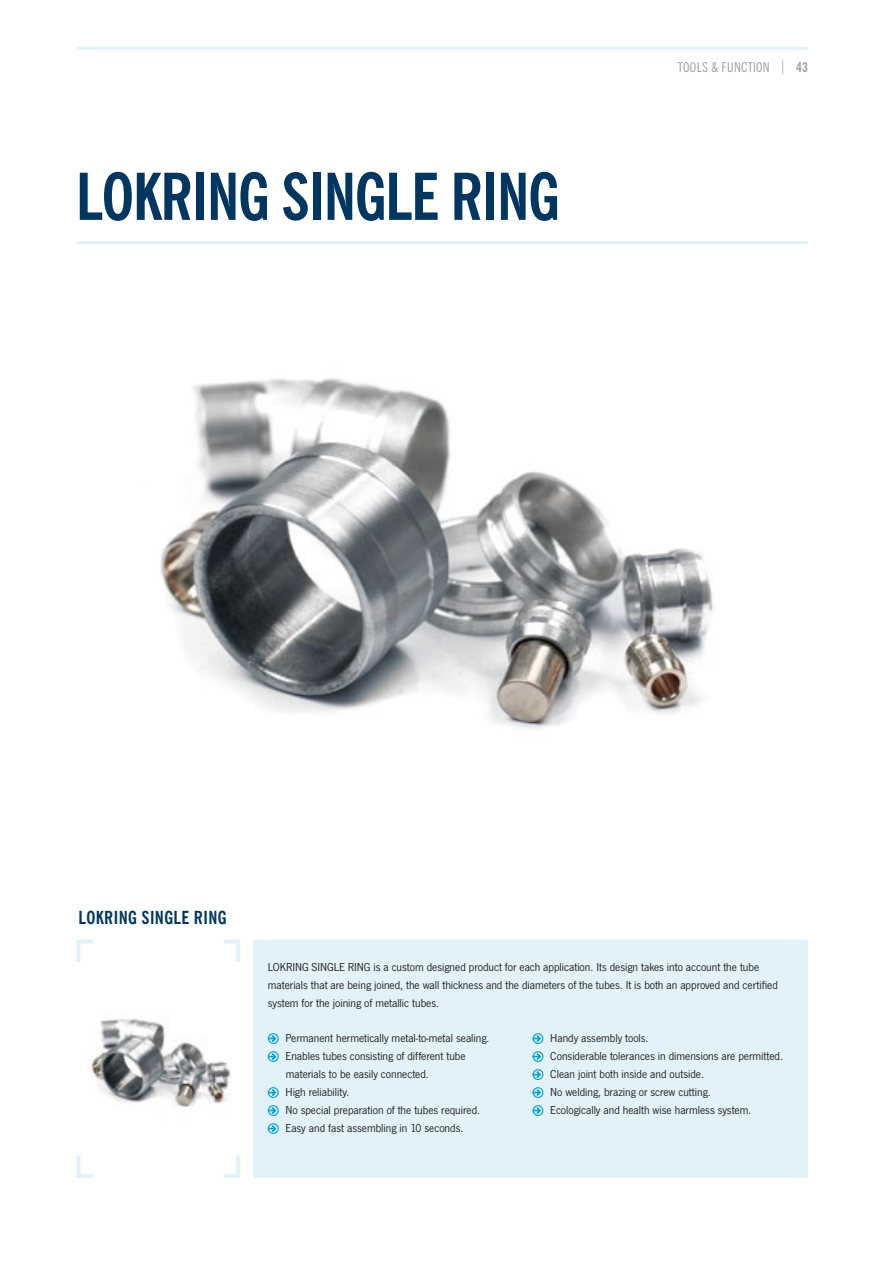
<style>
.page{position:relative;width:893px;height:1263px;background:#fff}
.page>*{position:absolute;margin:0;border:0;box-sizing:border-box;transform-origin:0 0}
.t1{font:700 condensed 64.5px "News Gothic BT";letter-spacing:-.02em;color:#00365f}
.t2{font:700 condensed 18px "News Gothic BT";letter-spacing:.02em;color:#00365f}
.t3{font:condensed 13.5px "News Gothic BT";letter-spacing:.02em;color:#9c9d9d}
.t4{font:12px/18px "News Gothic T";color:#1a1a18}
.s1{font-weight:700}
</style>
<div class="page">
<img style="left:160px;top:378px;width:553px;height:352px">
<div style="left:257px;top:944px;width:551px;height:230px;background:#e2f2f8"></div>
<hr style="left:77px;top:944px;width:4px;height:18px;background:#e2f2f8">
<div style="left:77px;top:939px;width:16px;height:5px;background:#e2f2f8"></div>
<div style="left:224px;top:939px;width:16px;height:5px;background:#e2f2f8"></div>
<hr style="left:236px;top:944px;width:4px;height:18px;background:#e2f2f8">
<hr style="left:253px;top:944px;width:4px;height:18px;background:#e2f2f8">
<div style="left:253px;top:939px;width:15px;height:5px;background:#e2f2f8"></div>
<div style="left:268px;top:939px;width:540px;height:5px;background:#e2f2f8"></div>
<hr style="left:253px;top:962px;width:4px;height:193px;background:#e2f2f8">
<hr style="left:77px;top:1155px;width:4px;height:19px;background:#e2f2f8">
<hr style="left:77px;top:1174px;width:16px;height:4px;background:#e2f2f8">
<hr style="left:224px;top:1174px;width:16px;height:4px;background:#e2f2f8">
<hr style="left:236px;top:1155px;width:4px;height:19px;background:#e2f2f8">
<hr style="left:253px;top:1156px;width:4px;height:18px;background:#e2f2f8">
<svg style="left:253px;top:1155px;width:15px;height:1px"></svg>
<hr style="left:253px;top:1174px;width:15px;height:4px;background:#e2f2f8">
<hr style="left:268px;top:1155px;width:540px;height:1px;background:#e2f2f8">
<hr style="left:268px;top:1174px;width:540px;height:4px;background:#e2f2f8">
<img style="left:89px;top:1018px;width:142px;height:90px">
<div style="left:533px;top:1033px;width:10px;height:11px;border:1px solid #00a1d4;border-radius:50%"></div>
<svg style="left:533px;top:1035px;width:8px;height:7px"></svg>
<div style="left:533px;top:1051px;width:10px;height:11px;border:1px solid #00a1d4;border-radius:50%"></div>
<svg style="left:533px;top:1053px;width:8px;height:7px"></svg>
<div style="left:533px;top:1069px;width:10px;height:11px;border:1px solid #00a1d4;border-radius:50%"></div>
<svg style="left:533px;top:1071px;width:8px;height:7px"></svg>
<div style="left:533px;top:1087px;width:10px;height:11px;border:1px solid #00a1d4;border-radius:50%"></div>
<svg style="left:533px;top:1089px;width:8px;height:7px"></svg>
<div style="left:533px;top:1105px;width:10px;height:11px;border:1px solid #00a1d4;border-radius:50%"></div>
<svg style="left:533px;top:1107px;width:8px;height:7px"></svg>
<div style="left:268px;top:1033px;width:11px;height:11px;border:1px solid #00a1d4;border-radius:50%"></div>
<svg style="left:268px;top:1035px;width:8px;height:7px"></svg>
<div style="left:268px;top:1051px;width:11px;height:11px;border:1px solid #00a1d4;border-radius:50%"></div>
<svg style="left:268px;top:1053px;width:8px;height:7px"></svg>
<div style="left:268px;top:1087px;width:11px;height:11px;border:1px solid #00a1d4;border-radius:50%"></div>
<svg style="left:268px;top:1089px;width:8px;height:7px"></svg>
<div style="left:268px;top:1105px;width:11px;height:11px;border:1px solid #00a1d4;border-radius:50%"></div>
<svg style="left:268px;top:1107px;width:8px;height:7px"></svg>
<div style="left:268px;top:1123px;width:11px;height:11px;border:1px solid #00a1d4;border-radius:50%"></div>
<svg style="left:268px;top:1125px;width:8px;height:7px"></svg>
<hr style="left:77px;top:241px;width:731px;height:3px;background:#e2f2f8">
<hr style="left:77px;top:47px;width:731px;height:3px;background:#e2f2f8">
<h1 class="t1" style="left:76px;top:157px;width:485px">LOKRING SINGLE RING</h1>
<p class="t3" style="left:678px;top:59px;width:131px">TOOLS &amp; FUNCTION | <span class="s1">43</span></p>
<h2 class="t2" style="left:79px;top:907px;width:150px">LOKRING SINGLE RING</h2>
<p class="t4" style="left:268px;top:958px;width:511px">LOKRING SINGLE RING is a custom designed product for each application. Its design takes into account the tube materials that are being joined, the wall thickness and the diameters of the tubes. It is both an approved and certified system for the joining of metallic tubes.</p>
<p class="t4" style="left:550px;top:1029px;width:234px">Handy assembly tools.<br>Considerable tolerances in dimensions are permitted.<br>Clean joint both inside and outside.<br>No welding, brazing or screw cutting.<br>Ecologically and health wise harmless system.</p>
<p class="t4" style="left:285px;top:1029px;width:205px">Permanent hermetically metal-to-metal sealing.<br>Enables tubes consisting of different tube materials to be easily connected.<br>High reliability.<br>No special preparation of the tubes required.<br>Easy and fast assembling in 10 seconds.</p>
</div>
